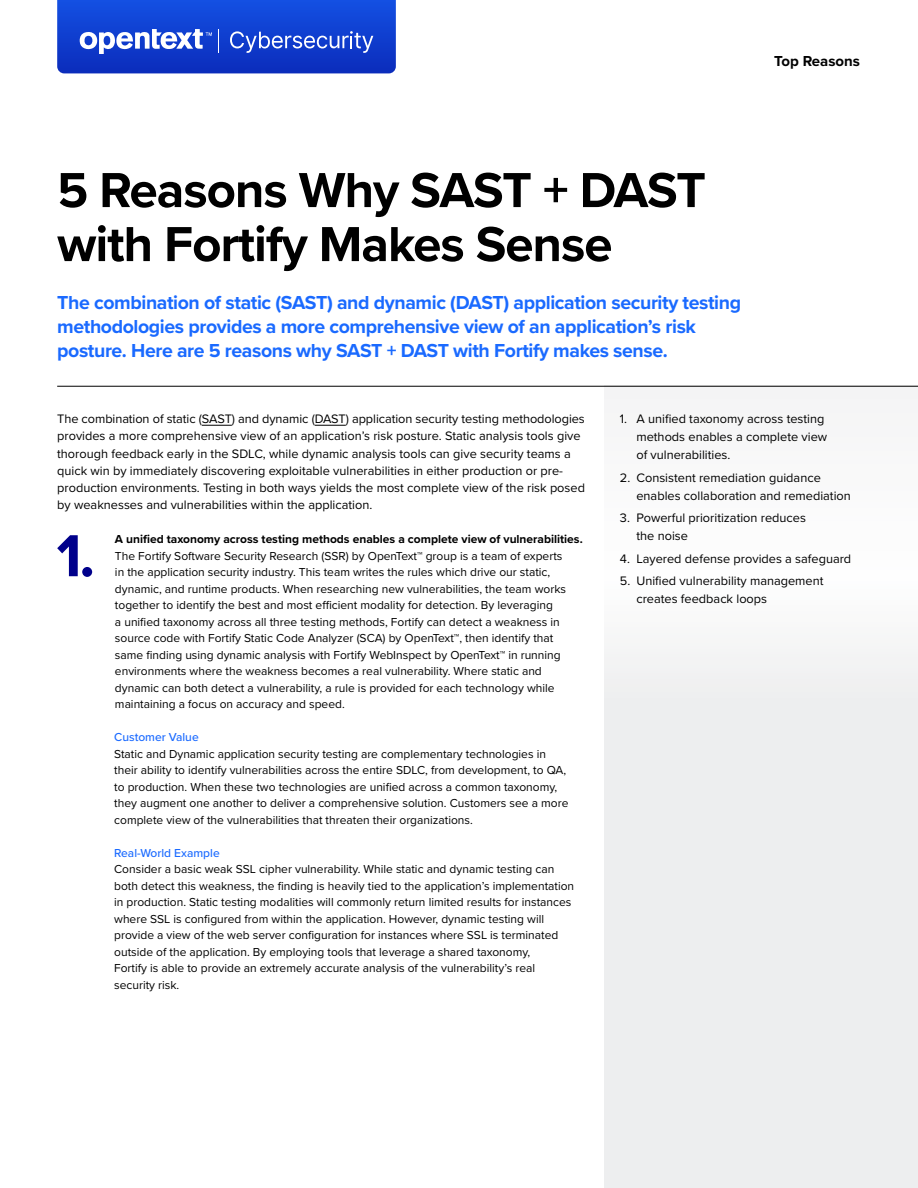
<style>
.page{position:relative;width:918px;height:1188px;background:#fff}
.page>*{position:absolute;margin:0;border:0;box-sizing:border-box;transform-origin:0 0}
.t1{font:700 61.5px "Proxima Nova";color:#00008b}
.t2{font:700 51px/54px "Proxima Nova";letter-spacing:-.02em;color:#000}
.t3{font:700 19.5px/24px "Proxima Nova";letter-spacing:-.02em;color:#1a6aff}
.t4{font:700 15px "Proxima Nova";color:#000}
.t5{font:12.75px/18px "Proxima Nova";color:#000}
.t6{font:12px/16.5px "Proxima Nova";color:#000}
.t7{font:500 12px "Proxima Nova";color:#1a6aff}
.s1{font-weight:700}
</style>
<div class="page">
<svg style="left:57px;top:0;width:339px;height:73px;background:#244ed3"></svg>
<svg style="left:605px;top:387px;width:313px;height:801px"></svg>
<hr style="left:202px;top:425px;width:30px;height:1px;background:#000">
<hr style="left:315px;top:425px;width:31px;height:1px;background:#000">
<hr style="left:57px;top:386px;width:861px;height:1px;background:#000">
<p class="t4" style="left:774px;top:50px;width:87px">Top Reasons</p>
<h1 class="t2" style="left:57px;top:162px;width:650px">5 Reasons Why SAST + DAST with Fortify Makes Sense</h1>
<p class="t3" style="left:57px;top:290px;width:685px">The combination of static (SAST) and dynamic (DAST) application security testing methodologies provides a more comprehensive view of an application’s risk posture. Here are 5 reasons why SAST + DAST with Fortify makes sense.</p>
<p class="t5" style="left:57px;top:410px;width:529px;line-height:17.2px">The combination of static (SAST) and dynamic (DAST) application security testing methodologies provides a more comprehensive view of an application’s risk posture. Static analysis tools give thorough feedback early in the SDLC, while dynamic analysis tools can give security teams a quick win by immediately discovering exploitable vulnerabilities in either production or pre&shy;production environments. Testing in both ways yields the most complete view of the risk posed by weaknesses and vulnerabilities within the application.</p>
<p class="t1" style="left:57px;top:510px;width:40px">1.</p>
<p class="t6" style="left:115px;top:530px;width:469px"><span class="s1">A unified taxonomy across testing methods enables a complete view of vulnerabilities.<br></span>The Fortify Software Security Research (SSR) by OpenText™ group is a team of experts<br>in the application security industry. This team writes the rules which drive our static, dynamic, and runtime products. When researching new vulnerabilities, the team works together to identify the best and most efficient modality for detection. By leveraging<br>a unified taxonomy across all three testing methods, Fortify can detect a weakness in source code with Fortify Static Code Analyzer (SCA) by OpenText™, then identify that same finding using dynamic analysis with Fortify WebInspect by OpenText™ in running environments where the weakness becomes a real vulnerability. Where static and dynamic can both detect a vulnerability, a rule is provided for each technology while maintaining a focus on accuracy and speed.</p>
<h2 class="t7" style="left:114px;top:728px;width:86px">Customer Value</h2>
<p class="t6" style="left:114px;top:745px;width:456px">Static and Dynamic application security testing are complementary technologies in their ability to identify vulnerabilities across the entire SDLC, from development, to QA, to production. When these two technologies are unified across a common taxonomy, they augment one another to deliver a comprehensive solution. Customers see a more complete view of the vulnerabilities that threaten their organizations.</p>
<h2 class="t7" style="left:114px;top:844px;width:107px">Real-World Example</h2>
<p class="t6" style="left:114px;top:860px;width:462px">Consider a basic weak SSL cipher vulnerability. While static and dynamic testing can both detect this weakness, the finding is heavily tied to the application’s implementation in production. Static testing modalities will commonly return limited results for instances where SSL is configured from within the application. However, dynamic testing will provide a view of the web server configuration for instances where SSL is terminated outside of the application. By employing tools that leverage a shared taxonomy,<br>Fortify is able to provide an extremely accurate analysis of the vulnerability’s real security risk.</p>
<p class="t5" style="left:636px;top:409px;width:192px;text-indent:-16px">1. A unified taxonomy across testing methods enables a complete view of vulnerabilities.</p>
<p class="t5" style="left:636px;top:468px;width:216px;text-indent:-16px">2. Consistent remediation guidance enables collaboration and remediation</p>
<p class="t5" style="left:636px;top:508px;width:171px;text-indent:-16px">3. Powerful prioritization reduces the noise</p>
<p class="t5" style="left:620px;top:549px;width:233px">4. Layered defense provides a safeguard</p>
<p class="t5" style="left:636px;top:571px;width:189px;text-indent:-16px">5. Unified vulnerability management creates feedback loops</p>
</div>
